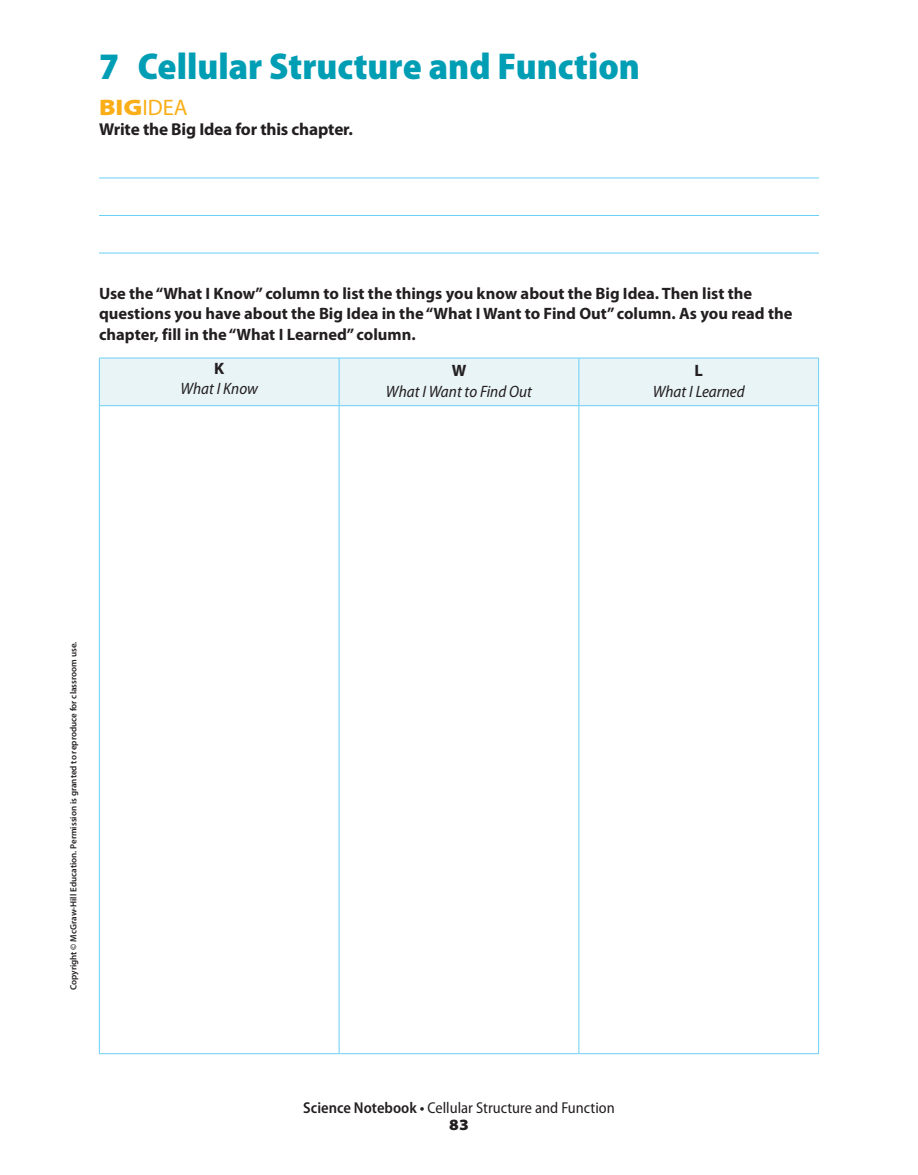
<style>
.page{position:relative;width:918px;height:1175px;background:#fff}
.page>*{position:absolute;margin:0;border:0;box-sizing:border-box;transform-origin:0 0}
.t1{font:900 semi-condensed 37.5px "Myriad Pro";color:#009eb4}
.t2{font:22.5px "Myriad Pro";color:#faaf18}
.t3{font:700 17.25px "Myriad Pro";letter-spacing:-.01em;color:#231f20}
.t4{font:700 16.5px/20.2px "Myriad Pro";color:#231f20}
.t5{font:italic semi-condensed 16.5px/20.2px "Myriad Pro";color:#231f20;text-align:center}
.t6{font:semi-condensed 15.75px/16.5px "Myriad Pro";color:#231f20;text-align:center}
.t7{font:600 9px "Myriad Pro";color:#231f20}
.s1{font-weight:900;font-stretch:semi-expanded}
.s2{font-weight:700;font-style:normal;font-stretch:normal}
.s3{font-weight:600}
</style>
<div class="page">
<hr style="left:99px;top:178px;width:720px;height:1px;background:#6bcff6">
<hr style="left:99px;top:215px;width:720px;height:1px;background:#6bcff6">
<hr style="left:99px;top:253px;width:720px;height:1px;background:#6bcff6">
<div style="left:100px;top:359px;width:718px;height:46px;background:#e9f4f7"></div>
<hr style="left:99px;top:358px;width:1px;height:47px;background:#6bcff6">
<hr style="left:99px;top:358px;width:240px;height:1px;background:#6bcff6">
<hr style="left:339px;top:358px;width:1px;height:47px;background:#6bcff6">
<hr style="left:339px;top:358px;width:240px;height:1px;background:#6bcff6">
<hr style="left:579px;top:358px;width:1px;height:47px;background:#6bcff6">
<hr style="left:818px;top:358px;width:1px;height:47px;background:#6bcff6">
<hr style="left:579px;top:358px;width:240px;height:1px;background:#6bcff6">
<hr style="left:99px;top:406px;width:1px;height:647px;background:#6bcff6">
<hr style="left:99px;top:405px;width:240px;height:1px;background:#6bcff6">
<hr style="left:99px;top:1053px;width:240px;height:1px;background:#6bcff6">
<hr style="left:339px;top:406px;width:1px;height:647px;background:#6bcff6">
<hr style="left:339px;top:405px;width:240px;height:1px;background:#6bcff6">
<hr style="left:339px;top:1053px;width:240px;height:1px;background:#6bcff6">
<hr style="left:579px;top:406px;width:1px;height:647px;background:#6bcff6">
<hr style="left:818px;top:406px;width:1px;height:647px;background:#6bcff6">
<hr style="left:579px;top:405px;width:240px;height:1px;background:#6bcff6">
<hr style="left:579px;top:1053px;width:240px;height:1px;background:#6bcff6">
<p class="t1" style="left:99px;top:52px;width:543px">7 Cellular Structure and Function</p>
<p class="t2" style="left:99px;top:99px;width:90px"><span class="s1">BIG</span>IDEA</p>
<p class="t3" style="left:99px;top:122px;width:256px">Write the Big Idea for this chapter.</p>
<p class="t4" style="left:99px;top:285px;width:695px">Use the “What I Know” column to list the things you know about the Big Idea. Then list the questions you have about the Big Idea in the “What I Want to Find Out” column. As you read the chapter, fill in the “What I Learned” column.</p>
<p class="t5" style="left:180px;top:359px;width:79px"><span class="s2">K<br></span>What I Know</p>
<p class="t5" style="left:386px;top:362px;width:148px"><span class="s2">W<br></span>What I Want to Find Out</p>
<p class="t5" style="left:653px;top:362px;width:93px"><span class="s2">L<br></span>What I Learned</p>
<p class="t7" style="left:70px;top:990px;width:350px;rotate:-90deg">Copyright © McGraw-Hill Education. Permission is granted to reproduce for classroom use.</p>
<p class="t6" style="left:303px;top:1101px;width:313px"><span class="s3">Science Notebook •</span> Cellular Structure and Function<br><span class="s1">83</span></p>
</div>
